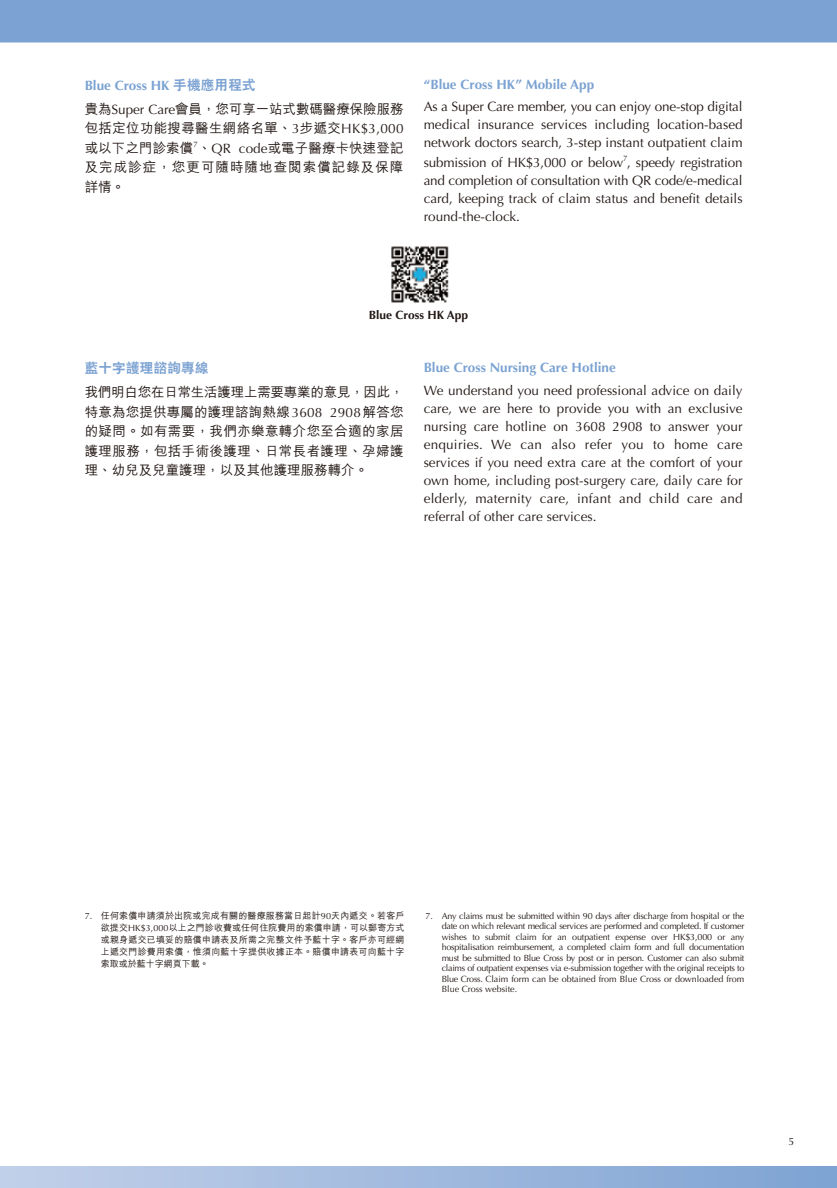
<style>
.page{position:relative;width:837px;height:1188px;background:#fff}
.page>*{position:absolute;margin:0;border:0;box-sizing:border-box;transform-origin:0 0}
.t1{font:13.5px/18px "Optima";color:#221815;text-align:justify}
.t2{font:500 13.5px/19.5px "M Hei HK";letter-spacing:.03em;color:#221815;text-align:justify}
.t3{font:700 13.5px "Optima";color:#7ba2d2}
.t4{font:800 13.5px "C Hei 2 HK";letter-spacing:.02em;color:#7ba2d2}
.t5{font:700 12px "Optima";color:#221815}
.t6{font:10.5px "Optima";color:#221815}
.t7{font:9px/10.5px "Optima";color:#221815;text-align:justify}
.t8{font:500 9px/12px "M Hei HK";letter-spacing:.025em;color:#221815;text-align:justify}
.s1{font-family:"C Hei 2 HK";font-weight:800}
.s2{font-family:"Optima";font-weight:400}
</style>
<div class="page">
<div style="left:0;top:1167px;width:837px;height:21px;background:linear-gradient(to right,#c3d0ea,#7ea3d3)"></div>
<div style="left:0;top:0;width:837px;height:43px;background:#7ba2d2"></div>
<img style="left:391px;top:246px;width:58px;height:57px">
<p class="t3" style="left:85px;top:77px;width:173px">Blue Cross HK <span class="s1">手機應用程式</span></p>
<p class="t2" style="left:85px;top:98px;width:320px">貴為<span class="s2">Super Care</span>會員，您可享一站式數碼醫療保險服務包括定位功能搜尋醫生網絡名單、<span class="s2">3</span>步遞交<span class="s2">HK$3,000</span>或以下之門診索償<sup>7</sup>、<span class="s2">QR code</span>或電子醫療卡快速登記及完成診症，您更可隨時隨地查閱索償記錄及保障詳情。</p>
<p class="t3" style="left:424px;top:76px;width:172px">“Blue Cross HK” Mobile App</p>
<p class="t1" style="left:424px;top:98px;width:320px">As a Super Care member, you can enjoy one-stop digital medical insurance services including location-based network doctors search, 3-step instant outpatient claim</p>
<p class="t1" style="left:424px;top:153px;width:320px">submission of HK$3,000 or below<sup>7</sup>, speedy registration and completion of consultation with QR code/e-medical card, keeping track of claim status and benefit details round-the-clock.</p>
<p class="t5" style="left:369px;top:308px;width:101px">Blue Cross HK App</p>
<p class="t4" style="left:85px;top:359px;width:125px">藍十字護理諮詢專線</p>
<p class="t2" style="left:85px;top:381px;width:320px">我們明白您在日常生活護理上需要專業的意見，因此，特意為您提供專屬的護理諮詢熱線<span class="s2">3608 2908</span>解答您的疑問。如有需要，我們亦樂意轉介您至合適的家居護理服務，包括手術後護理、日常長者護理、孕婦護理、幼兒及兒童護理，以及其他護理服務轉介。</p>
<p class="t3" style="left:424px;top:360px;width:194px">Blue Cross Nursing Care Hotline</p>
<p class="t1" style="left:424px;top:382px;width:321px">We understand you need professional advice on daily care, we are here to provide you with an exclusive nursing care hotline on 3608 2908 to answer your enquiries. We can also refer you to home care services if you need extra care at the comfort of your own home, including post-surgery care, daily care for elderly, maternity care, infant and child care and referral of other care services.</p>
<p class="t8" style="left:101px;top:909px;width:305px;text-indent:-16px"><span class="s2">7.</span> 任何索償申請須於出院或完成有關的醫療服務當日起計<span class="s2">90</span>天內遞交。若客戶欲提交<span class="s2">HK$3,000</span>以上之門診收費或任何住院費用的索償申請，可以郵寄方式或親身遞交已填妥的賠償申請表及所需之完整文件予藍十字。客戶亦可經網上遞交門診費用索償，惟須向藍十字提供收據正本。賠償申請表可向藍十字索取或於藍十字網頁下載。</p>
<p class="t7" style="left:442px;top:910px;width:304px;text-indent:-16px">7. Any claims must be submitted within 90 days after discharge from hospital or the date on which relevant medical services are performed and completed. If customer wishes to submit claim for an outpatient expense over HK$3,000 or any hospitalisation reimbursement, a completed claim form and full documentation must be submitted to Blue Cross by post or in person. Customer can also submit claims of outpatient expenses via e-submission together with the original receipts to Blue Cross. Claim form can be obtained from Blue Cross or downloaded from Blue Cross website.</p>
<p class="t6" style="left:789px;top:1136px;width:7px">5</p>
</div>
